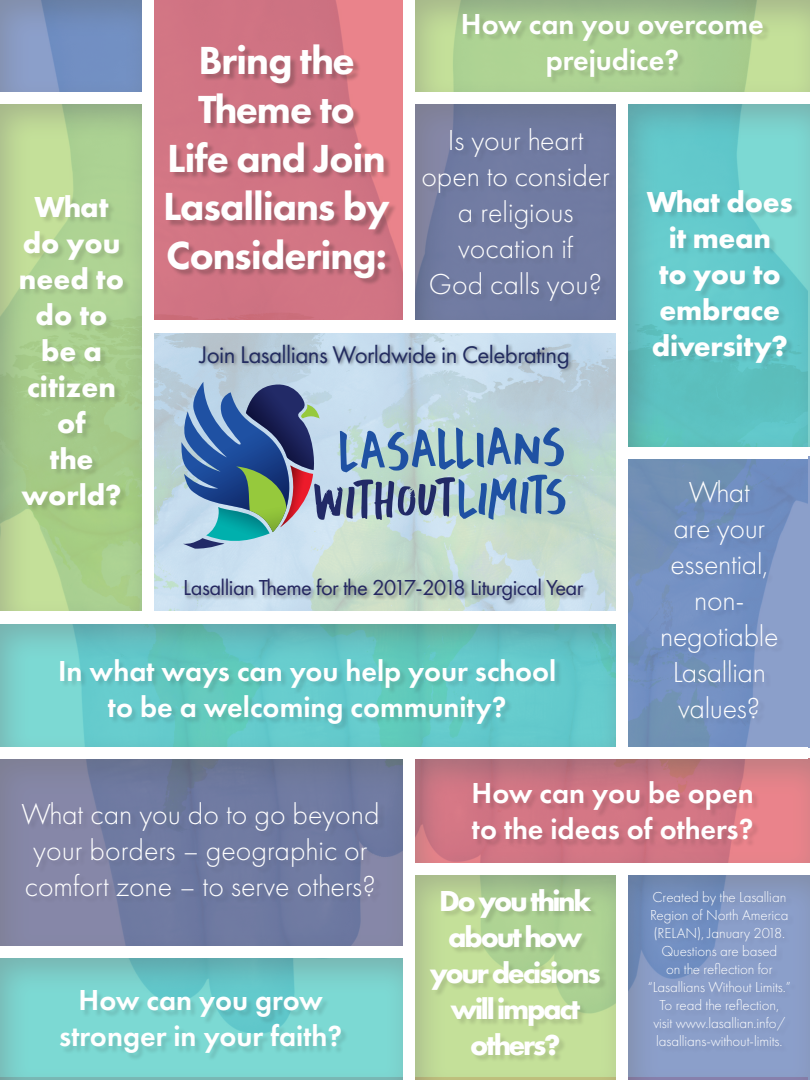
<style>
.page{position:relative;width:810px;height:1080px;background:#fff}
.page>*{position:absolute;margin:0;border:0;box-sizing:border-box;transform-origin:0 0}
.t1{font:56.19px "DK Buntaro";color:#1f51a3}
.t2{font:51.56px "DK Buntaro";color:#222a67}
.t3{font:800 40.62px/48.8px "Futura PT";letter-spacing:-.025em;color:#fff;text-align:center}
.t4{font:300 30px/36px "Futura PT";color:#fff;text-align:center}
.t5{font:600 30px/36px "Futura PT";color:#fff;text-align:center}
.t6{font:700 30px/36px "Futura PT";letter-spacing:-.01em;color:#fff;text-align:center}
.t7{font:700 30px/36px "Futura PT";letter-spacing:-.075em;color:#fff;text-align:center}
.t8{font:25px "Futura PT";letter-spacing:-.025em;color:#232d61}
.t9{font:22.5px "Futura PT";letter-spacing:-.025em;color:#252861}
.t10{font:300 15px/18px "Futura PT";letter-spacing:-.005em;color:#fff;text-align:center}
.s1{color:#1f51a3}
</style>
<div class="page">
<svg style="left:154px;top:319px;width:462px;height:292px;background:#c1d8d9"></svg>
<div style="left:413px;top:0;width:397px;height:93px;background:#231f20;opacity:.43"></div>
<div style="left:0;top:103px;width:143px;height:510px;background:#231f20;opacity:.43"></div>
<div style="left:414px;top:874px;width:204px;height:206px;background:#231f20;opacity:.43"></div>
<div style="left:415px;top:103px;width:203px;height:219px;background:#231f20;opacity:.43"></div>
<div style="left:0;top:758px;width:404px;height:189px;background:#231f20;opacity:.43"></div>
<div style="left:627px;top:103px;width:183px;height:344px;background:#231f20;opacity:.43"></div>
<div style="left:0;top:957px;width:404px;height:123px;background:#231f20;opacity:.43"></div>
<div style="left:0;top:623px;width:616px;height:125px;background:#231f20;opacity:.43"></div>
<svg style="left:628px;top:456px;width:182px;height:291px;background:#7994bf"></svg>
<div style="left:0;top:0;width:143px;height:93px;background:#231f20;opacity:.43"></div>
<div style="left:627px;top:873px;width:183px;height:207px;background:#231f20;opacity:.43"></div>
<svg style="left:154px;top:0;width:249px;height:319px;background:#d47684"></svg>
<div style="left:414px;top:759px;width:396px;height:105px;background:#231f20;opacity:.43"></div>
<div style="left:142px;top:0;width:12px;height:620px;background:#fff"></div>
<div style="left:0;top:92px;width:154px;height:11px;background:#fff"></div>
<div style="left:414px;top:92px;width:396px;height:11px;background:#fff"></div>
<div style="left:414px;top:863px;width:396px;height:11px;background:#fff"></div>
<div style="left:0;top:946px;width:414px;height:11px;background:#fff"></div>
<div style="left:619px;top:447px;width:189px;height:11px;background:#fff"></div>
<div style="left:147px;top:320px;width:474px;height:13px;background:#fff"></div>
<div style="left:0;top:611px;width:621px;height:13px;background:#fff"></div>
<div style="left:0;top:747px;width:808px;height:11px;background:#fff"></div>
<div style="left:403px;top:0;width:11px;height:320px;background:#fff"></div>
<div style="left:403px;top:758px;width:11px;height:322px;background:#fff"></div>
<div style="left:617px;top:92px;width:11px;height:666px;background:#fff"></div>
<div style="left:617px;top:863px;width:11px;height:217px;background:#fff"></div>
<svg style="left:181px;top:380px;width:139px;height:169px;background:#6a88a5"></svg>
<div style="left:197px;top:343px;width:376px;height:30px;background:#231f20;opacity:.47"></div>
<div style="left:23px;top:803px;width:362px;height:101px;background:#231f20;opacity:.13"></div>
<div style="left:61px;top:991px;width:288px;height:70px;background:#231f20;opacity:.13"></div>
<div style="left:22px;top:196px;width:109px;height:317px;background:#231f20;opacity:.13"></div>
<div style="left:431px;top:890px;width:177px;height:173px;background:#231f20;opacity:.13"></div>
<div style="left:648px;top:191px;width:152px;height:179px;background:#231f20;opacity:.13"></div>
<div style="left:61px;top:660px;width:501px;height:72px;background:#231f20;opacity:.13"></div>
<div style="left:663px;top:481px;width:122px;height:245px;background:#231f20;opacity:.13"></div>
<div style="left:650px;top:892px;width:147px;height:161px;background:#231f20;opacity:.13"></div>
<div style="left:473px;top:782px;width:287px;height:65px;background:#231f20;opacity:.13"></div>
<div style="left:464px;top:15px;width:307px;height:70px;background:#231f20;opacity:.13"></div>
<div style="left:424px;top:129px;width:193px;height:180px;background:#707ba1"></div>
<div style="left:184px;top:578px;width:405px;height:28px;background:#231f20;opacity:.46"></div>
<div style="left:167px;top:45px;width:230px;height:241px;background:#231f20;opacity:.25"></div>
<h3 class="t5" style="left:461px;top:6px;width:304px">How can you overcome prejudice?</h3>
<h3 class="t3" style="left:163px;top:36px;width:229px">Bring the<br>Theme to<br>Life and Join<br>Lasallians by<br>Considering:</h3>
<h3 class="t4" style="left:421px;top:122px;width:190px">Is your heart open to consider a religious vocation if<br>God calls you?</h3>
<h3 class="t6" style="left:647px;top:183px;width:147px">What does it mean<br>to you to embrace diversity?</h3>
<h3 class="t6" style="left:19px;top:188px;width:107px">What do you need to do to be a citizen of<br>the world?</h3>
<h3 class="t8" style="left:200px;top:339px;width:372px">Join Lasallians Worldwide in Celebrating</h3>
<h1 class="t1" style="left:337px;top:418px;width:228px;rotate:-2deg">LASALLIAnS</h1>
<h2 class="t2" style="left:312px;top:471px;width:255px;rotate:-2deg">Without<span class="s1">limitS</span></h2>
<h3 class="t4" style="left:660px;top:474px;width:120px">What<br>are your essential, non&shy;negotiable<br>Lasallian values?</h3>
<h3 class="t9" style="left:183px;top:575px;width:402px">Lasallian Theme for the 2017-2018 Liturgical Year</h3>
<h3 class="t5" style="left:58px;top:653px;width:500px">In what ways can you help your school to be a welcoming community?</h3>
<h3 class="t4" style="left:21px;top:796px;width:360px;text-align:left">What can you do to go beyond your borders – geographic or comfort zone – to serve others?</h3>
<h3 class="t5" style="left:59px;top:982px;width:284px">How can you grow stronger in your faith?</h3>
<h3 class="t5" style="left:472px;top:775px;width:284px;text-align:left">How can you be open to the ideas of others?</h3>
<h3 class="t7" style="left:430px;top:882px;width:172px">Do you think about how your decisions will impact others?</h3>
<p class="t10" style="left:648px;top:888px;width:145px">Created by the Lasallian<br>Region of North America (RELAN), January 2018.<br>Questions are based<br>on the reflection for “Lasallians Without Limits.”<br>To read the reflection,<br>visit www.lasallian.info/ lasallians-without-limits.</p>
</div>
